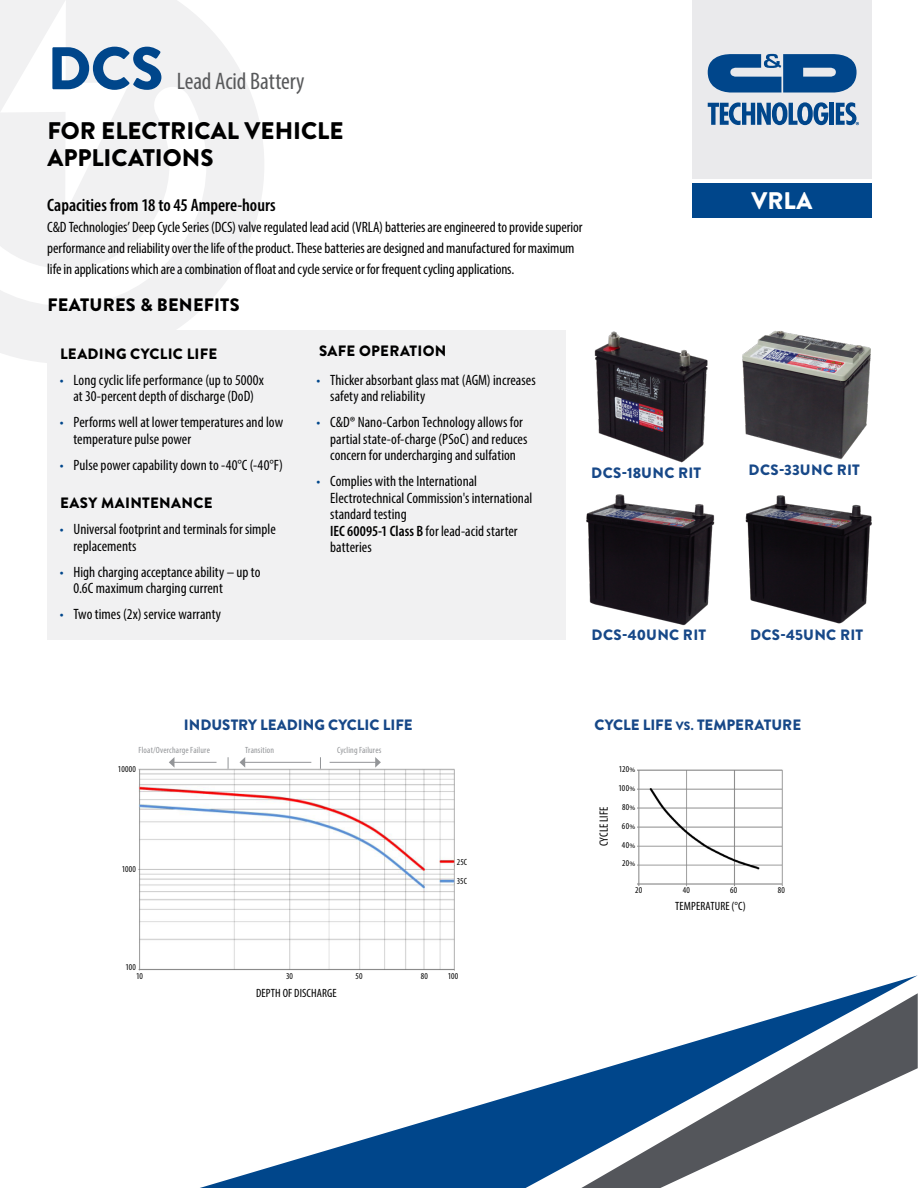
<style>
.page{position:relative;width:918px;height:1188px;background:#fff}
.page>*{position:absolute;margin:0;border:0;box-sizing:border-box;transform-origin:0 0}
.t1{font:900 60px "Brandon Grotesque";color:#00468b}
.t2{font:900 24px/27px "Brandon Grotesque";color:#000}
.t3{font:condensed 24px "Myriad Pro";letter-spacing:-.005em;color:#58595b}
.t4{font:900 24px "Brandon Grotesque";color:#fff}
.t5{font:600 condensed 18px "Myriad Pro";color:#000}
.t6{font:900 18px "Brandon Grotesque";letter-spacing:.015em;color:#000}
.t7{font:condensed 15px/16.5px "Myriad Pro";color:#000}
.t8{font:900 15px "Brandon Grotesque";letter-spacing:.005em;color:#174888}
.t9{font:900 15px "Brandon Grotesque";letter-spacing:.02em;color:#000}
.t10{font:condensed 12px "Myriad Pro";letter-spacing:.01em;color:#000}
.t11{font:condensed 9px/18.8px "Myriad Pro";letter-spacing:.025em;color:#000;text-align:center}
.t12{font:condensed 9px "Myriad Pro";letter-spacing:.02em;color:#939598}
.s1{color:#00468b}
.s2{font-weight:600}
.s3{font-size:12px}
.s4{font-size:6.75px}
</style>
<div class="page">
<svg style="left:0;top:0;width:264px;height:363px;fill:#f1f1f2"></svg>
<div style="left:692px;top:0;width:180px;height:179px;background:#eaeaec"></div>
<svg style="left:708px;top:53px;width:149px;height:40px"></svg>
<svg style="left:708px;top:102px;width:120px;height:23px"></svg>
<hr style="left:830px;top:103px;width:4px;height:22px;background:#00468b">
<svg style="left:836px;top:102px;width:23px;height:23px"></svg>
<div style="left:692px;top:184px;width:180px;height:34px;background:#00468b"></div>
<div style="left:47px;top:331px;width:519px;height:309px;background:#f1f1f2"></div>
<svg style="left:200px;top:975px;width:718px;height:213px"></svg>
<img style="left:594px;top:331px;width:114px;height:132px">
<img style="left:742px;top:331px;width:129px;height:129px">
<img style="left:586px;top:494px;width:129px;height:132px">
<img style="left:745px;top:495px;width:127px;height:129px">
<img style="left:138px;top:769px;width:316px;height:201px">
<img style="left:637px;top:769px;width:146px;height:118px">
<svg style="left:228px;top:757px;width:1px;height:12px"></svg>
<svg style="left:320px;top:757px;width:1px;height:12px"></svg>
<hr style="left:174px;top:762px;width:43px;height:1px;background:#939598">
<svg style="left:169px;top:757px;width:5px;height:10px"></svg>
<hr style="left:244px;top:762px;width:67px;height:1px;background:#939598">
<svg style="left:240px;top:757px;width:5px;height:11px"></svg>
<hr style="left:330px;top:762px;width:46px;height:1px;background:#939598">
<svg style="left:375px;top:757px;width:6px;height:11px"></svg>
<h1 class="t1" style="left:47px;top:26px;width:118px">DCS</h1>
<h2 class="t3" style="left:177px;top:67px;width:129px">Lead Acid Battery</h2>
<h2 class="t2" style="left:47px;top:117px;width:298px">FOR ELECTRICAL VEHICLE<br>APPLICATIONS</h2>
<p class="t5" style="left:47px;top:194px;width:230px">Capacities from 18 to 45 Ampere-hours</p>
<p class="t7" style="left:47px;top:216px;width:537px;line-height:21px">C&amp;D Technologies’ Deep Cycle Series (DCS) valve regulated lead acid (VRLA) batteries are engineered to provide superior performance and reliability over the life of the product. These batteries are designed and manufactured for maximum life in applications which are a combination of float and cycle service or for frequent cycling applications.</p>
<p class="t6" style="left:47px;top:292px;width:194px">FEATURES &amp; BENEFITS</p>
<p class="t9" style="left:60px;top:343px;width:159px">LEADING CYCLIC LIFE</p>
<p class="t7" style="left:60px;top:372px;width:205px;text-align:center"><span class="s1">•</span> Long cyclic life performance (up to 5000x at 30-percent depth of discharge (DoD)</p>
<p class="t7" style="left:73px;top:414px;width:211px;text-indent:-14px"><span class="s1">•</span> Performs well at lower temperatures and low temperature pulse power</p>
<p class="t7" style="left:60px;top:456px;width:225px"><span class="s1">•</span> Pulse power capability down to -40°C (-40°F)</p>
<p class="t9" style="left:60px;top:492px;width:154px">EASY MAINTENANCE</p>
<p class="t7" style="left:73px;top:521px;width:204px;text-indent:-14px"><span class="s1">•</span> Universal footprint and terminals for simple replacements</p>
<p class="t7" style="left:73px;top:563px;width:189px;text-indent:-14px"><span class="s1">•</span> High charging acceptance ability – up to<br>0.6C maximum charging current</p>
<p class="t7" style="left:60px;top:606px;width:163px"><span class="s1">•</span> Two times (2x) service warranty</p>
<p class="t9" style="left:319px;top:340px;width:129px">SAFE OPERATION</p>
<p class="t7" style="left:330px;top:372px;width:207px;text-indent:-14px"><span class="s1">•</span> Thicker absorbant glass mat (AGM) increases safety and reliability</p>
<p class="t7" style="left:330px;top:414px;width:199px;text-indent:-14px"><span class="s1">•</span> C&amp;D® Nano-Carbon Technology allows for partial state-of-charge (PSoC) and reduces concern for undercharging and sulfation</p>
<p class="t7" style="left:330px;top:473px;width:204px;text-indent:-14px"><span class="s1">•</span> Complies with the International<br>Electrotechnical Commission's international standard testing<br><span class="s2">IEC 60095-1 Class B</span> for lead-acid starter batteries</p>
<h2 class="t4" style="left:752px;top:184px;width:62px">VRLA</h2>
<p class="t8" style="left:591px;top:462px;width:111px">DCS-18UNC RIT</p>
<p class="t8" style="left:749px;top:459px;width:113px">DCS-33UNC RIT</p>
<p class="t8" style="left:592px;top:624px;width:116px">DCS-40UNC RIT</p>
<p class="t8" style="left:750px;top:624px;width:115px">DCS-45UNC RIT</p>
<p class="t8" style="left:184px;top:714px;width:230px">INDUSTRY LEADING CYCLIC LIFE</p>
<p class="t12" style="left:138px;top:744px;width:73px">Float/Overcharge Failure</p>
<p class="t12" style="left:245px;top:745px;width:30px">Transition</p>
<p class="t12" style="left:337px;top:745px;width:46px">Cycling Failures</p>
<p class="t11" style="left:118px;top:760px;width:20px">10000</p>
<p class="t11" style="left:122px;top:859px;width:16px">1000</p>
<p class="t11" style="left:125px;top:958px;width:12px">100</p>
<p class="t11" style="left:457px;top:853px;width:12px;text-align:left">25C<br>35C</p>
<p class="t11" style="left:136px;top:966px;width:8px">10</p>
<p class="t11" style="left:286px;top:966px;width:9px">30</p>
<p class="t11" style="left:356px;top:966px;width:9px">50</p>
<p class="t11" style="left:421px;top:966px;width:9px">80</p>
<p class="t11" style="left:448px;top:966px;width:12px">100</p>
<p class="t10" style="left:256px;top:985px;width:82px">DEPTH OF DISCHARGE</p>
<p class="t8" style="left:594px;top:714px;width:208px">CYCLE LIFE <span class="s3">VS.</span> TEMPERATURE</p>
<p class="t10" style="left:597px;top:846px;width:41px;rotate:-90deg">CYCLE LIFE</p>
<p class="t11" style="left:619px;top:760px;width:18px">120<span class="s4">%<br></span>100<span class="s4">%<br></span>80<span class="s4">%<br></span>60<span class="s4">%<br></span>40<span class="s4">%<br></span>20<span class="s4">%</span></p>
<p class="t11" style="left:635px;top:881px;width:9px">20</p>
<p class="t11" style="left:683px;top:881px;width:9px">40</p>
<p class="t11" style="left:730px;top:881px;width:9px">60</p>
<p class="t11" style="left:778px;top:881px;width:9px">80</p>
<p class="t10" style="left:675px;top:898px;width:72px">TEMPERATURE (°C)</p>
</div>
